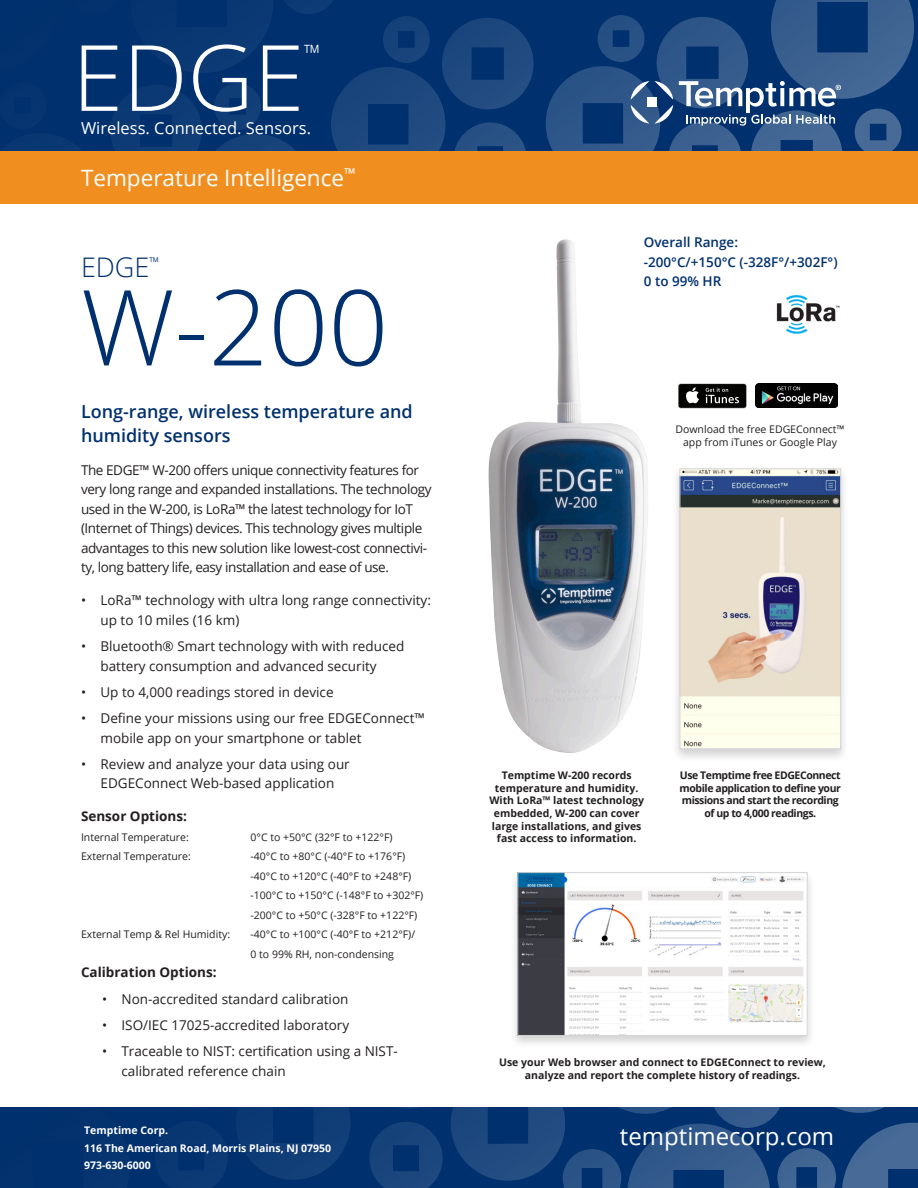
<style>
.page{position:relative;width:918px;height:1188px;background:#fff}
.page>*{position:absolute;margin:0;border:0;box-sizing:border-box;transform-origin:0 0}
.body{font:300 105px "Open Sans";color:#00306d}
.t1{font:300 91.5px "Open Sans";color:#fff}
.body-2{font:300 27px "Open Sans";color:#00306d}
.t2{font:24px "Open Sans";color:#fff}
.t3{font:22.5px "Open Sans";color:#fff}
.t4{font:300 22.5px "Open Sans";color:#fff}
.h2_3{font:600 18px/24px "Open Sans";color:#00306d}
.t5{font:16.5px "Open Sans";color:#fff}
.body-3{font:13.5px/19.5px "Open Sans";color:#231f20}
.body-4{font:13.5px/19.5px "Open Sans";letter-spacing:-.03em;color:#231f20}
.body-5{font:600 13.5px/19.5px "Open Sans";color:#00306d}
.body-bullets-1{font:700 13.5px "Open Sans";color:#231f20}
.body-bullets-1-2{font:10.5px/12.6px "Open Sans";color:#231f20;text-align:center}
.t6{font:700 10.5px/12.6px "Open Sans";color:#231f20;text-align:center}
.t7{font:700 10.5px/12.6px "Open Sans";letter-spacing:-.04em;color:#231f20;text-align:center}
.t8{font:700 10.5px/17.2px "Open Sans";color:#fff}
</style>
<div class="page">
<div style="left:0;top:1107px;width:918px;height:81px;background:#00306d"></div>
<svg style="left:164px;top:1107px;width:186px;height:81px"></svg>
<svg style="left:369px;top:1107px;width:549px;height:81px"></svg>
<svg style="left:0;top:0;width:534px;height:151px;background:#073671"></svg>
<svg style="left:546px;top:0;width:368px;height:151px;background:#254f83"></svg>
<div style="left:0;top:151px;width:918px;height:53px;background:#f08f20"></div>
<img style="left:488px;top:239px;width:160px;height:514px">
<div style="left:671px;top:465px;width:178px;height:297px;background:#231f20;opacity:.2"></div>
<img style="left:682px;top:470px;width:157px;height:277px">
<div style="left:680px;top:468px;width:161px;height:281px;border:1px solid #d1d2d4"></div>
<img style="left:755px;top:383px;width:82px;height:25px">
<svg style="left:678px;top:383px;width:69px;height:25px;background:#363736"></svg>
<img style="left:776px;top:294px;width:64px;height:40px">
<div style="left:509px;top:869px;width:307px;height:180px;background:#231f20;opacity:.2"></div>
<img style="left:519px;top:874px;width:287px;height:160px">
<div style="left:517px;top:872px;width:291px;height:164px;border:1px solid #d1d2d4"></div>
<h2 class="t1" style="left:72px;top:15px;width:233px">EDGE</h2>
<p class="t5" style="left:81px;top:117px;width:232px">Wireless. Connected. Sensors.</p>
<h3 class="t4" style="left:304px;top:38px;width:18px">™</h3>
<h3 class="t3" style="left:81px;top:163px;width:276px">Temperature Intelligence<sup>™</sup></h3>
<p class="body-2" style="left:81px;top:249px;width:80px">EDGE<sup>™</sup></p>
<p class="body" style="left:81px;top:255px;width:309px">W-200</p>
<p class="h2_3" style="left:81px;top:399px;width:333px">Long-range, wireless temperature and humidity sensors</p>
<p class="body-4" style="left:81px;top:460px;width:352px">The EDGE™ W-200 offers unique connectivity features for very long range and expanded installations. The technology used in the W-200, is LoRa™ the latest technology for IoT (Internet of Things) devices. This technology gives multiple advantages to this new solution like lowest-cost connectivi&shy;ty, long battery life, easy installation and ease of use.</p>
<p class="body-3" style="left:100px;top:590px;width:332px;text-indent:-20px">• LoRa™ technology with ultra long range connectivity: up to 10 miles (16 km)</p>
<p class="body-3" style="left:100px;top:636px;width:305px;text-indent:-20px">• Bluetooth® Smart technology with with reduced battery consumption and advanced security</p>
<p class="body-3" style="left:81px;top:682px;width:254px">• Up to 4,000 readings stored in device</p>
<p class="body-3" style="left:100px;top:708px;width:326px;text-indent:-20px">• Define your missions using our free EDGEConnect™ mobile app on your smartphone or tablet</p>
<p class="body-3" style="left:81px;top:754px;width:270px;text-align:center">• Review and analyze your data using our<br>EDGEConnect Web-based application</p>
<p class="body-bullets-1" style="left:81px;top:807px;width:108px">Sensor Options:</p>
<p class="body-bullets-1-2" style="left:81px;top:831px;width:109px">Internal Temperature:</p>
<p class="body-bullets-1-2" style="left:251px;top:831px;width:144px">0°C to +50°C (32°F to +122°F)</p>
<p class="body-bullets-1-2" style="left:81px;top:850px;width:111px">External Temperature:</p>
<p class="body-bullets-1-2" style="left:251px;top:850px;width:156px">-40°C to +80°C (-40°F to +176°F)</p>
<p class="body-bullets-1-2" style="left:251px;top:870px;width:162px">-40°C to +120°C (-40°F to +248°F)</p>
<p class="body-bullets-1-2" style="left:251px;top:889px;width:174px">-100°C to +150°C (-148°F to +302°F)</p>
<p class="body-bullets-1-2" style="left:251px;top:909px;width:168px">-200°C to +50°C (-328°F to +122°F)</p>
<p class="body-bullets-1-2" style="left:81px;top:928px;width:151px">External Temp &amp; Rel Humidity:</p>
<p class="body-bullets-1-2" style="left:251px;top:928px;width:166px">-40°C to +100°C (-40°F to +212°F)/</p>
<p class="body-bullets-1-2" style="left:251px;top:948px;width:145px">0 to 99% RH, non-condensing</p>
<p class="body-bullets-1" style="left:81px;top:963px;width:137px">Calibration Options:</p>
<p class="body-3" style="left:102px;top:989px;width:248px">• Non-accredited standard calibration</p>
<p class="body-3" style="left:102px;top:1015px;width:249px">• ISO/IEC 17025-accredited laboratory</p>
<p class="body-3" style="left:122px;top:1041px;width:278px;text-indent:-20px">• Traceable to NIST: certification using a NIST&shy;calibrated reference chain</p>
<p class="t8" style="left:84px;top:1122px;width:248px">Temptime Corp.<br>116 The American Road, Morris Plains, NJ 07950<br>973-630-6000</p>
<p class="body-5" style="left:644px;top:233px;width:96px">Overall Range:</p>
<p class="body-5" style="left:644px;top:252px;width:195px">-200°C/+150°C (-328F°/+302F°)<br>0 to 99% HR</p>
<p class="body-bullets-1-2" style="left:675px;top:423px;width:171px">Download the free EDGEConnect™ app from iTunes or Google Play</p>
<p class="t6" style="left:489px;top:769px;width:156px">Temptime W-200 records temperature and humidity.<br>With LoRa™ latest technology embedded, W-200 can cover large installations, and gives fast access to information.</p>
<p class="t7" style="left:680px;top:769px;width:163px">Use Temptime free EDGEConnect mobile application to define your missions and start the recording of up to 4,000 readings.</p>
<p class="t6" style="left:499px;top:1056px;width:328px">Use your Web browser and connect to EDGEConnect to review, analyze and report the complete history of readings.</p>
<h3 class="t2" style="left:620px;top:1120px;width:216px">temptimecorp.com</h3>
</div>
